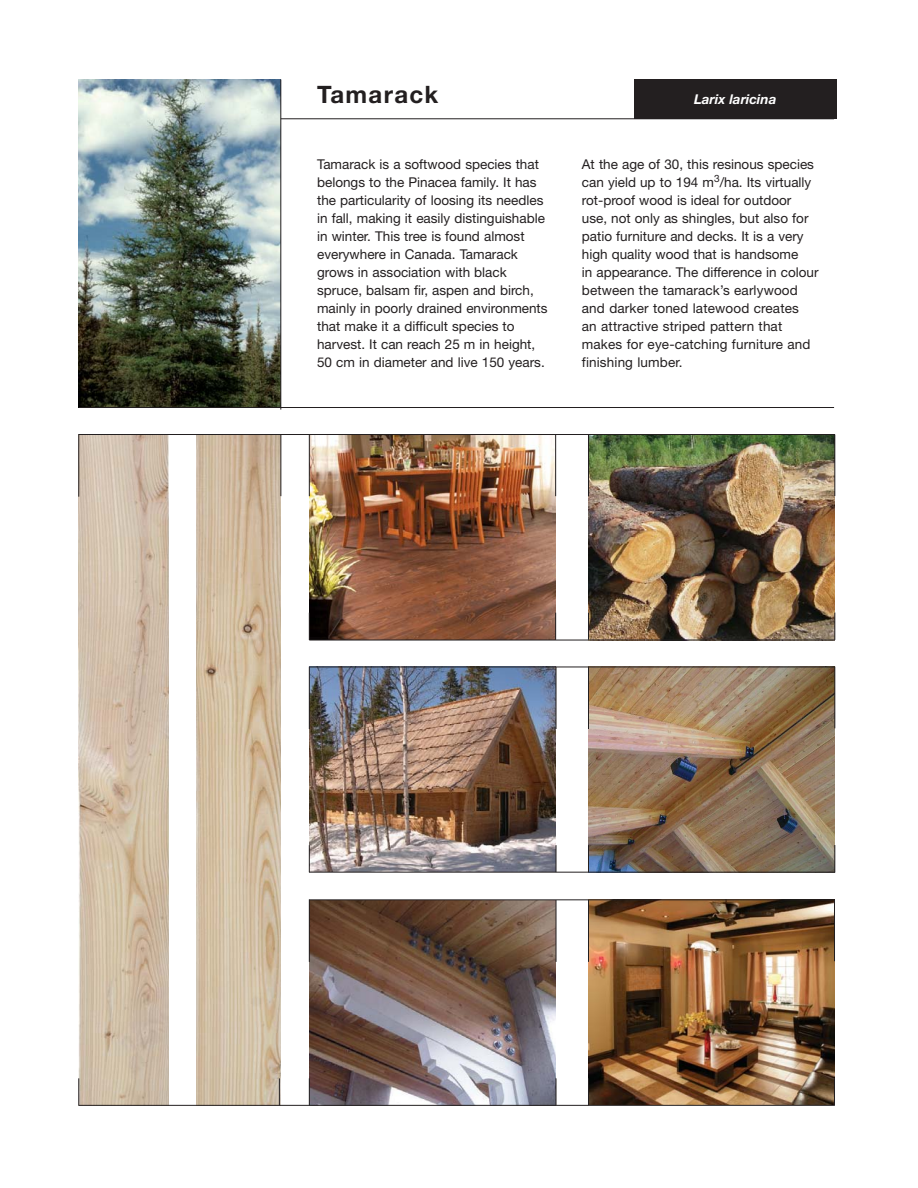
<style>
.page{position:relative;width:918px;height:1188px;background:#fff}
.page>*{position:absolute;margin:0;border:0;box-sizing:border-box;transform-origin:0 0}
.t1{font:700 24px "Helvetica Neue";letter-spacing:.055em;color:#231f20}
.t2{font:13.5px/18px "Helvetica Neue";color:#231f20}
.t3{font:italic 700 13.5px "Helvetica Neue";color:#fff}
</style>
<div class="page">
<img style="left:589px;top:900px;width:245px;height:205px">
<img style="left:79px;top:80px;width:201px;height:327px">
<img style="left:310px;top:900px;width:246px;height:205px">
<img style="left:196px;top:435px;width:85px;height:670px">
<img style="left:79px;top:435px;width:90px;height:670px">
<img style="left:310px;top:435px;width:245px;height:205px">
<img style="left:310px;top:668px;width:246px;height:203px">
<img style="left:589px;top:435px;width:245px;height:205px">
<img style="left:589px;top:668px;width:245px;height:204px">
<svg style="left:78px;top:1078px;width:1px;height:28px"></svg>
<svg style="left:279px;top:1078px;width:1px;height:27px"></svg>
<svg style="left:556px;top:1078px;width:1px;height:27px"></svg>
<svg style="left:588px;top:1078px;width:1px;height:27px"></svg>
<svg style="left:309px;top:1078px;width:1px;height:27px"></svg>
<svg style="left:834px;top:1078px;width:1px;height:28px"></svg>
<svg style="left:556px;top:845px;width:1px;height:27px"></svg>
<svg style="left:588px;top:845px;width:1px;height:27px"></svg>
<svg style="left:309px;top:845px;width:1px;height:27px"></svg>
<svg style="left:834px;top:845px;width:1px;height:27px"></svg>
<svg style="left:555px;top:613px;width:1px;height:27px"></svg>
<svg style="left:588px;top:613px;width:1px;height:27px"></svg>
<svg style="left:309px;top:613px;width:1px;height:27px"></svg>
<svg style="left:834px;top:613px;width:1px;height:27px"></svg>
<hr style="left:78px;top:434px;width:757px;height:1px;background:#231f20">
<hr style="left:309px;top:667px;width:526px;height:1px;background:#231f20">
<hr style="left:309px;top:640px;width:526px;height:1px;background:#231f20">
<hr style="left:309px;top:872px;width:526px;height:1px;background:#231f20">
<hr style="left:309px;top:899px;width:525px;height:1px;background:#231f20">
<hr style="left:79px;top:1105px;width:755px;height:1px;background:#231f20">
<hr style="left:78px;top:435px;width:1px;height:62px;background:#231f20">
<hr style="left:280px;top:435px;width:1px;height:61px;background:#231f20">
<hr style="left:555px;top:435px;width:1px;height:61px;background:#231f20">
<hr style="left:588px;top:435px;width:1px;height:61px;background:#231f20">
<hr style="left:309px;top:435px;width:1px;height:61px;background:#231f20">
<hr style="left:834px;top:435px;width:1px;height:61px;background:#231f20">
<hr style="left:556px;top:667px;width:1px;height:62px;background:#231f20">
<hr style="left:588px;top:667px;width:1px;height:62px;background:#231f20">
<hr style="left:309px;top:667px;width:1px;height:62px;background:#231f20">
<hr style="left:834px;top:667px;width:1px;height:61px;background:#231f20">
<hr style="left:556px;top:900px;width:1px;height:62px;background:#231f20">
<hr style="left:588px;top:900px;width:1px;height:62px;background:#231f20">
<hr style="left:309px;top:899px;width:1px;height:63px;background:#231f20">
<hr style="left:834px;top:899px;width:1px;height:62px;background:#231f20">
<hr style="left:281px;top:118px;width:553px;height:1px;background:#231f20">
<hr style="left:79px;top:407px;width:755px;height:1px;background:#231f20">
<div style="left:634px;top:80px;width:202px;height:39px;background:#231f20"></div>
<hr style="left:280px;top:80px;width:1px;height:330px;background:#231f20">
<h1 class="t1" style="left:317px;top:86px;width:123px">Tamarack</h1>
<p class="t3" style="left:694px;top:94px;width:84px">Larix laricina</p>
<p class="t2" style="left:317px;top:156px;width:232px">Tamarack is a softwood species that belongs to the Pinacea family. It has the particularity of loosing its needles in fall, making it easily distinguishable in winter. This tree is found almost everywhere in Canada. Tamarack grows in association with black spruce, balsam fir, aspen and birch, mainly in poorly drained environments that make it a difficult species to harvest. It can reach 25 m in height, 50 cm in diameter and live 150 years.</p>
<p class="t2" style="left:582px;top:156px;width:238px">At the age of 30, this resinous species can yield up to 194 m<sup>3</sup>/ha. Its virtually rot-proof wood is ideal for outdoor use, not only as shingles, but also for patio furniture and decks. It is a very high quality wood that is handsome<br>in appearance. The difference in colour between the tamarack’s earlywood and darker toned latewood creates<br>an attractive striped pattern that makes for eye-catching furniture and finishing lumber.</p>
</div>
